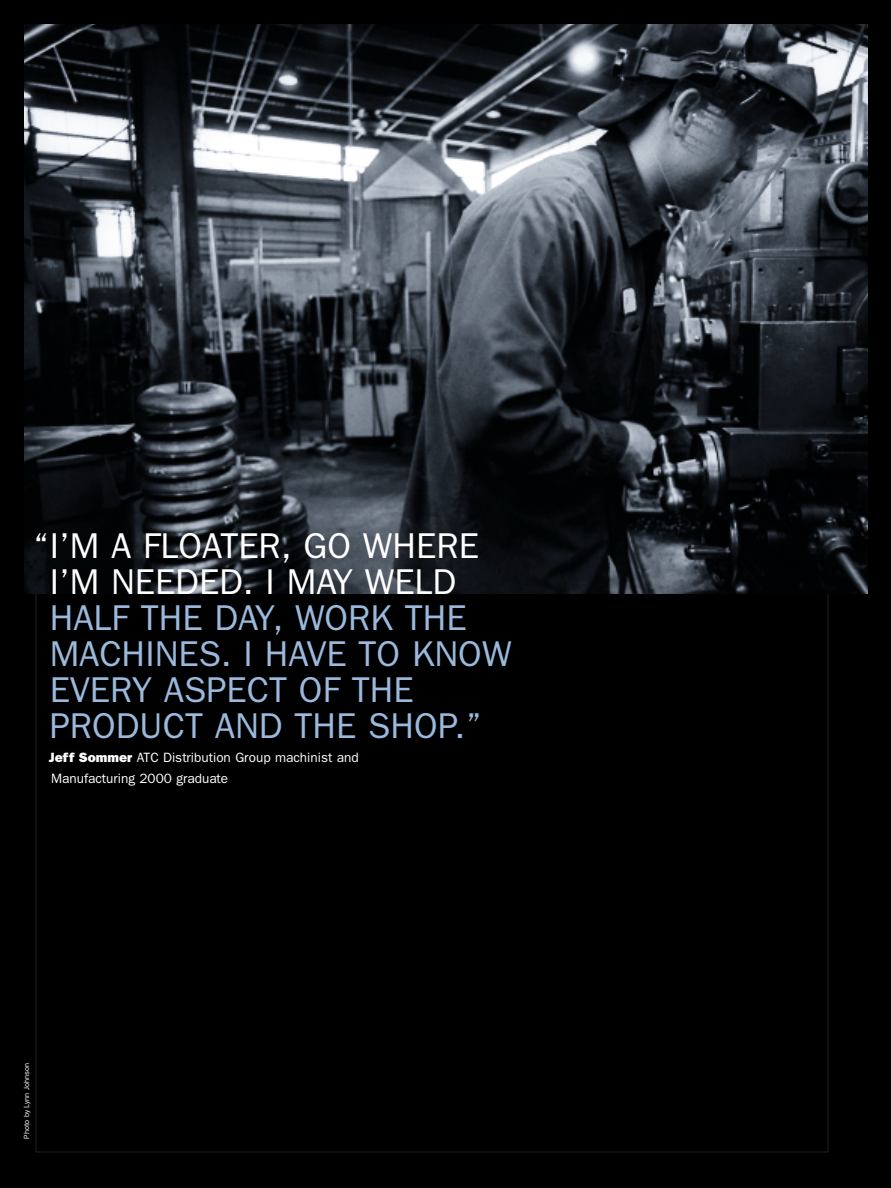
<style>
.page{position:relative;width:891px;height:1188px;background:#000}
.page>*{position:absolute;margin:0;border:0;box-sizing:border-box;transform-origin:0 0}
.t1{font:36px/36px "Franklin Gothic";color:#9ab9dc}
.t2{font:36px/36px "Franklin Gothic";color:#fff;text-align:center}
.t3{font:13.5px/21px "Franklin Gothic";color:#fff}
.t4{font:7.5px "Franklin Gothic";color:#fff}
.s1{font-weight:800}
</style>
<div class="page">
<hr style="left:36px;top:36px;width:1px;height:1116px;background:#231f20">
<hr style="left:36px;top:1152px;width:792px;height:1px;background:#231f20">
<hr style="left:828px;top:36px;width:1px;height:1116px;background:#231f20">
<img style="left:24px;top:24px;width:843px;height:570px">
<p class="t2" style="left:33px;top:531px;width:447px">“I’M A FLOATER, GO WHERE<br>I’M NEEDED. I MAY WELD</p>
<p class="t1" style="left:50px;top:603px;width:463px">HALF THE DAY, WORK THE<br>MACHINES. I HAVE TO KNOW<br>EVERY ASPECT OF THE<br>PRODUCT AND THE SHOP.”</p>
<p class="t3" style="left:49px;top:748px;width:311px"><span class="s1">Jeff Sommer</span> ATC Distribution Group machinist and<br>Manufacturing 2000 graduate</p>
<p class="t4" style="left:24px;top:1138px;width:77px;rotate:-90deg">Photo by Lynn Johnson</p>
</div>
